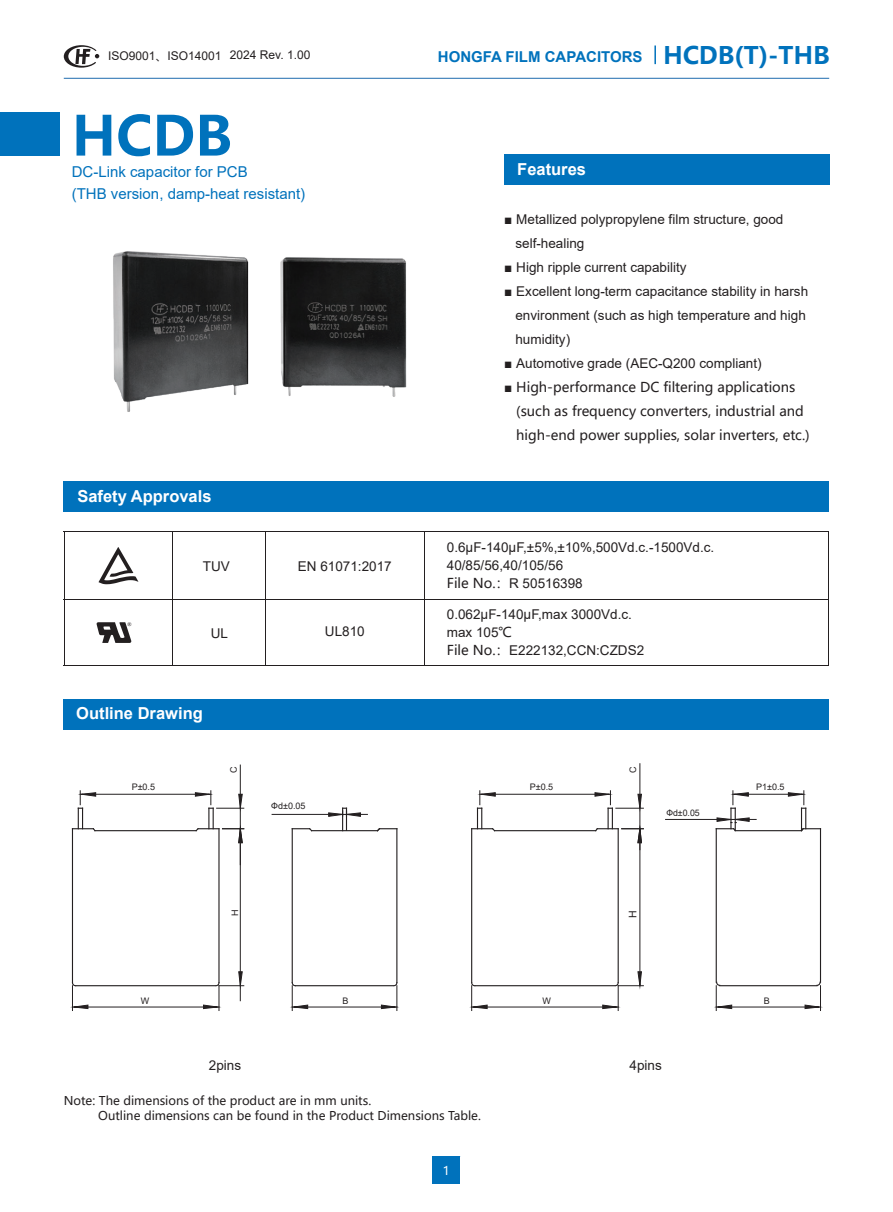
<style>
.page{position:relative;width:893px;height:1212px;background:#fff}
.page>*{position:absolute;margin:0;border:0;box-sizing:border-box;transform-origin:0 0}
.t1{font:700 54px "Microsoft Ya Hei";color:#0072bc}
.t2{font:700 16.5px "Arial";color:#fff}
.t3{font:15px/21.6px "Arial";color:#0072bc}
.t4{font:700 15px "Arial";color:#0072bc}
.t5{font:13.5px/18px "Arial";color:#231f20}
.t6{font:13.5px/24px "Microsoft Ya Hei";color:#231f20}
.t7{font:12px/15px "Microsoft Ya Hei";color:#231f20}
.t8{font:12px "Arial";color:#231f20}
.t9{font:12px "Microsoft Ya Hei";color:#fff}
.t10{font:10.5px "Arial";color:#231f20}
.t11{font:9px "Arial";color:#231f20}
.t12{font:4.95px "Microsoft Ya Hei";color:#231f20}
.s1{font-family:"Microsoft Ya Hei"}
.s2{font-family:"Microsoft Ya Hei";font-size:24px}
</style>
<div class="page">
<div style="left:433px;top:1156px;width:27px;height:28px;background:#0072bc"></div>
<div style="left:504px;top:154px;width:326px;height:31px;background:#0072bc"></div>
<svg style="left:64px;top:45px;width:35px;height:23px"></svg>
<div style="left:0;top:112px;width:60px;height:44px;background:#0072bc"></div>
<hr style="left:64px;top:78px;width:765px;height:1px;background:#1e6bae">
<div style="left:64px;top:699px;width:765px;height:30px;background:#0072bc"></div>
<div style="left:64px;top:481px;width:765px;height:31px;background:#0072bc"></div>
<hr style="left:64px;top:599px;width:765px;height:1px;background:#231f20">
<hr style="left:64px;top:531px;width:765px;height:1px;background:#231f20">
<hr style="left:172px;top:532px;width:1px;height:133px;background:#231f20">
<hr style="left:64px;top:532px;width:1px;height:133px;background:#231f20">
<hr style="left:265px;top:532px;width:1px;height:133px;background:#231f20">
<hr style="left:424px;top:532px;width:1px;height:133px;background:#231f20">
<hr style="left:828px;top:532px;width:1px;height:133px;background:#231f20">
<hr style="left:64px;top:665px;width:765px;height:1px;background:#231f20">
<svg style="left:99px;top:547px;width:39px;height:37px"></svg>
<svg style="left:97px;top:622px;width:35px;height:21px"></svg>
<hr style="left:471px;top:829px;width:1px;height:153px;background:#231f20">
<hr style="left:618px;top:829px;width:1px;height:153px;background:#231f20">
<hr style="left:475px;top:985px;width:140px;height:1px;background:#231f20">
<hr style="left:495px;top:830px;width:101px;height:1px;background:#231f20">
<hr style="left:720px;top:985px;width:97px;height:1px;background:#231f20">
<hr style="left:716px;top:829px;width:1px;height:153px;background:#231f20">
<hr style="left:820px;top:829px;width:1px;height:153px;background:#231f20">
<hr style="left:735px;top:830px;width:66px;height:1px;background:#231f20">
<hr style="left:472px;top:1007px;width:146px;height:1px;background:#231f20">
<svg style="left:471px;top:981px;width:16px;height:29px"></svg>
<hr style="left:640px;top:829px;width:1px;height:157px;background:#231f20">
<svg style="left:602px;top:971px;width:41px;height:39px"></svg>
<hr style="left:716px;top:1007px;width:104px;height:1px;background:#231f20">
<svg style="left:715px;top:981px;width:17px;height:29px"></svg>
<svg style="left:805px;top:981px;width:16px;height:29px"></svg>
<hr style="left:480px;top:794px;width:130px;height:1px;background:#231f20">
<svg style="left:472px;top:791px;width:24px;height:41px"></svg>
<hr style="left:733px;top:794px;width:71px;height:1px;background:#231f20">
<svg style="left:788px;top:791px;width:32px;height:41px"></svg>
<hr style="left:640px;top:764px;width:1px;height:86px;background:#231f20">
<svg style="left:594px;top:791px;width:49px;height:52px"></svg>
<hr style="left:666px;top:819px;width:90px;height:1px;background:#231f20">
<svg style="left:716px;top:791px;width:34px;height:41px"></svg>
<hr style="left:72px;top:829px;width:1px;height:153px;background:#231f20">
<hr style="left:218px;top:829px;width:2px;height:153px;background:#231f20">
<hr style="left:76px;top:985px;width:139px;height:1px;background:#231f20">
<hr style="left:95px;top:830px;width:101px;height:1px;background:#231f20">
<hr style="left:296px;top:985px;width:97px;height:1px;background:#231f20">
<hr style="left:292px;top:829px;width:1px;height:153px;background:#231f20">
<hr style="left:396px;top:829px;width:1px;height:153px;background:#231f20">
<svg style="left:292px;top:828px;width:21px;height:4px"></svg>
<hr style="left:312px;top:830px;width:65px;height:1px;background:#231f20">
<svg style="left:376px;top:828px;width:21px;height:4px"></svg>
<hr style="left:72px;top:1007px;width:147px;height:1px;background:#231f20">
<svg style="left:71px;top:981px;width:17px;height:29px"></svg>
<hr style="left:240px;top:844px;width:1px;height:157px;background:#231f20">
<svg style="left:203px;top:971px;width:41px;height:39px"></svg>
<hr style="left:292px;top:1007px;width:105px;height:1px;background:#231f20">
<svg style="left:291px;top:981px;width:17px;height:29px"></svg>
<svg style="left:381px;top:981px;width:17px;height:29px"></svg>
<hr style="left:80px;top:794px;width:131px;height:1px;background:#231f20">
<svg style="left:72px;top:791px;width:25px;height:41px"></svg>
<hr style="left:240px;top:765px;width:1px;height:100px;background:#231f20">
<svg style="left:195px;top:791px;width:49px;height:52px"></svg>
<hr style="left:272px;top:814px;width:95px;height:1px;background:#231f20">
<svg style="left:328px;top:808px;width:33px;height:23px"></svg>
<img style="left:113px;top:251px;width:294px;height:161px">
<svg style="left:654px;top:46px;width:2px;height:18px"></svg>
<p class="t8" style="left:108px;top:47px;width:115px">ISO9001<span class="s1">、</span>ISO14001</p>
<p class="t8" style="left:230px;top:47px;width:82px">2024 Rev. 1.00</p>
<h1 class="t1" style="left:72px;top:98px;width:162px">HCDB</h1>
<p class="t3" style="left:72px;top:161px;width:235px">DC-Link capacitor for PCB<br>(THB version, damp-heat resistant)</p>
<p class="t2" style="left:77px;top:484px;width:136px">Safety Approvals</p>
<p class="t12" style="left:127px;top:620px;width:6px">®</p>
<p class="t5" style="left:203px;top:557px;width:28px">TUV</p>
<p class="t5" style="left:298px;top:557px;width:95px">EN 61071:2017</p>
<p class="t5" style="left:211px;top:624px;width:19px">UL</p>
<p class="t5" style="left:325px;top:622px;width:41px">UL810</p>
<p class="t2" style="left:76px;top:702px;width:128px">Outline Drawing</p>
<p class="t4" style="left:438px;top:46px;width:393px">HONGFA FILM CAPACITORS <span class="s2">HCDB(T)-THB</span></p>
<p class="t2" style="left:517px;top:158px;width:70px">Features</p>
<p class="t5" style="left:515px;top:207px;width:269px;line-height:24px;text-indent:-11px"><span class="s1">■</span> Metallized polypropylene film structure, good self-healing</p>
<p class="t5" style="left:504px;top:258px;width:184px"><span class="s1">■</span> High ripple current capability</p>
<p class="t5" style="left:515px;top:279px;width:294px;line-height:24px;text-indent:-11px"><span class="s1">■</span> Excellent long-term capacitance stability in harsh environment (such as high temperature and high humidity)</p>
<p class="t5" style="left:504px;top:354px;width:259px"><span class="s1">■</span> Automotive grade (AEC-Q200 compliant)</p>
<p class="t6" style="left:516px;top:374px;width:295px;text-indent:-12px">■ High-performance DC filtering applications (such as frequency converters, industrial and high-end power supplies, solar inverters, etc.)</p>
<p class="t5" style="left:447px;top:539px;width:269px">0.6μF-140μF,±5%,±10%,500Vd.c.-1500Vd.c.<br>40/85/56,40/105/56<br><span class="s1">File No.：</span>R 50516398</p>
<p class="t5" style="left:447px;top:605px;width:199px">0.062μF-140μF,max 3000Vd.c. max 105<span class="s1">℃<br>File No.：</span>E222132,CCN:CZDS2</p>
<p class="t11" style="left:132px;top:781px;width:25px">P±0.5</p>
<p class="t11" style="left:228px;top:773px;width:8px;rotate:-90deg">C</p>
<p class="t11" style="left:627px;top:773px;width:8px;rotate:-90deg">C</p>
<p class="t11" style="left:271px;top:800px;width:36px">Фd±0.05</p>
<p class="t11" style="left:229px;top:916px;width:8px;rotate:-90deg">H</p>
<p class="t11" style="left:530px;top:781px;width:25px">P±0.5</p>
<p class="t11" style="left:756px;top:781px;width:30px">P1±0.5</p>
<p class="t11" style="left:666px;top:806px;width:35px">Фd±0.05</p>
<p class="t10" style="left:626px;top:918px;width:9px;rotate:-90deg">H</p>
<p class="t11" style="left:141px;top:994px;width:10px">W</p>
<p class="t11" style="left:343px;top:994px;width:8px">B</p>
<p class="t11" style="left:542px;top:994px;width:10px">W</p>
<p class="t11" style="left:764px;top:994px;width:8px">B</p>
<p class="t5" style="left:209px;top:1056px;width:34px">2pins</p>
<p class="t5" style="left:629px;top:1056px;width:34px">4pins</p>
<p class="t7" style="left:98px;top:1092px;width:384px;text-indent:-35px">Note: The dimensions of the product are in mm units.<br>Outline dimensions can be found in the Product Dimensions Table.</p>
<p class="t9" style="left:443px;top:1163px;width:9px">1</p>
</div>
